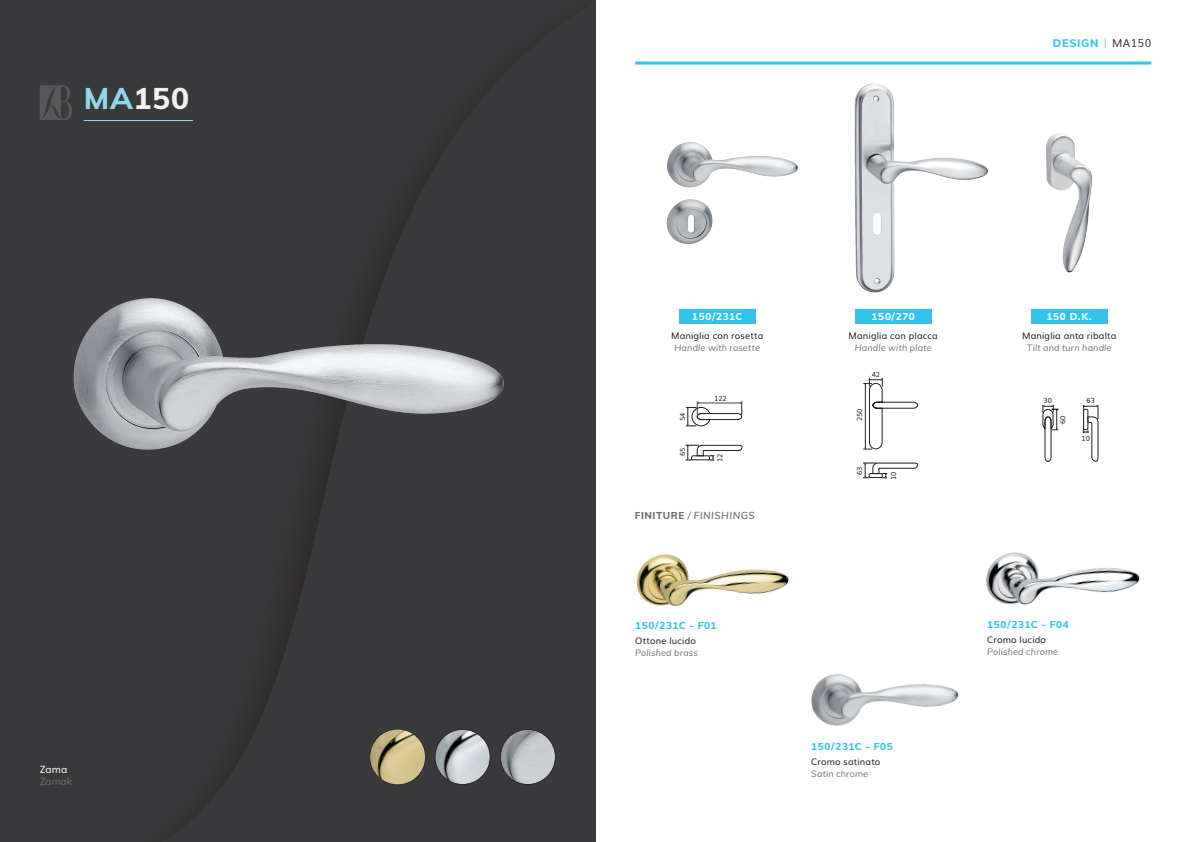
<style>
.page{position:relative;width:1191px;height:842px;background:#fff}
.page>*{position:absolute;margin:0;border:0;box-sizing:border-box;transform-origin:0 0}
.t1{font:800 30px "Muli";letter-spacing:.025em;color:#f1f2f2}
.t2{font:800 11px "Muli";letter-spacing:.065em;color:#31c3e9}
.t3{font:800 10px "Muli";letter-spacing:.07em;color:#31c3e9}
.t4{font:800 10px "Muli";letter-spacing:.065em;color:#fff}
.t5{font:italic 600 10px "Muli";letter-spacing:.05em;color:#707172}
.t6{font:italic 10px "Muli";letter-spacing:.01em;color:#707172}
.t7{font:10px "Muli";color:#fff}
.t8{font:9px "Muli";letter-spacing:.02em;color:#231f20}
.t9{font:italic 9px "Muli";letter-spacing:.02em;color:#707172}
.t10{font:7px "Muli";color:#231f20}
.s1{color:#8fd7ed}
.s2{font-weight:400;color:#8fd7ed}
.s3{font-weight:400;color:#3a393b}
.s4{font-weight:800;font-style:normal}
</style>
<div class="page">
<hr style="left:635px;top:62px;width:516px;height:3px;background:#31c3e9">
<div style="left:0;top:0;width:595px;height:842px;background:#3a393b"></div>
<svg style="left:193px;top:0;width:403px;height:842px"></svg>
<hr style="left:84px;top:120px;width:109px;height:1px;background:#8fd7ed">
<img style="left:435px;top:730px;width:55px;height:54px;border-radius:27px">
<div style="left:435px;top:729px;width:55px;height:56px;border:1px solid #2c2a2c;border-radius:50%"></div>
<img style="left:500px;top:730px;width:55px;height:54px;border-radius:27px">
<div style="left:500px;top:729px;width:56px;height:56px;border:1px solid #2c2a2c;border-radius:50%"></div>
<img style="left:370px;top:729px;width:55px;height:56px;border-radius:28px">
<div style="left:369px;top:729px;width:57px;height:56px;border:1px solid #2c2a2c;border-radius:50%"></div>
<img style="left:73px;top:280px;width:454px;height:183px">
<svg style="left:40px;top:85px;width:32px;height:35px"></svg>
<div style="left:679px;top:309px;width:76px;height:15px;background:#31c3e9"></div>
<div style="left:855px;top:309px;width:76px;height:15px;background:#31c3e9"></div>
<div style="left:1031px;top:309px;width:76px;height:15px;background:#31c3e9"></div>
<svg style="left:863px;top:378px;width:55px;height:72px"></svg>
<svg style="left:863px;top:463px;width:55px;height:16px"></svg>
<svg style="left:685px;top:401px;width:57px;height:60px"></svg>
<svg style="left:1083px;top:405px;width:15px;height:57px"></svg>
<svg style="left:1042px;top:405px;width:16px;height:57px"></svg>
<img style="left:854px;top:83px;width:134px;height:210px">
<img style="left:666px;top:142px;width:132px;height:102px">
<img style="left:1046px;top:133px;width:46px;height:140px">
<img style="left:986px;top:552px;width:154px;height:53px">
<img style="left:636px;top:554px;width:153px;height:53px">
<img style="left:811px;top:674px;width:148px;height:52px">
<p class="t1" style="left:84px;top:76px;width:107px"><span class="s1">MA</span>150</p>
<p class="t7" style="left:40px;top:761px;width:29px">Zama</p>
<p class="t6" style="left:40px;top:774px;width:34px">Zamak</p>
<p class="t2" style="left:1053px;top:35px;width:100px">DESIGN <span class="s2">|</span> <span class="s3">MA150</span></p>
<p class="t4" style="left:692px;top:309px;width:52px">150/231C</p>
<p class="t4" style="left:871px;top:309px;width:45px">150/270</p>
<p class="t4" style="left:1046px;top:309px;width:47px">150 D.K.</p>
<p class="t8" style="left:671px;top:328px;width:94px">Maniglia con rosetta</p>
<p class="t9" style="left:674px;top:341px;width:87px">Handle with rosette</p>
<p class="t10" style="left:677px;top:421px;width:10px;rotate:-90deg">54</p>
<p class="t10" style="left:677px;top:456px;width:10px;rotate:-90deg">65</p>
<p class="t10" style="left:714px;top:393px;width:14px">122</p>
<p class="t10" style="left:714px;top:462px;width:10px;rotate:-90deg">12</p>
<p class="t5" style="left:635px;top:508px;width:121px"><span class="s4">FINITURE</span> / FINISHINGS</p>
<p class="t3" style="left:635px;top:618px;width:83px">150/231C - F01</p>
<p class="t8" style="left:635px;top:633px;width:62px">Ottone lucido</p>
<p class="t9" style="left:635px;top:646px;width:64px">Polished brass</p>
<p class="t8" style="left:848px;top:328px;width:91px">Maniglia con placca</p>
<p class="t9" style="left:854px;top:341px;width:78px">Handle with plate</p>
<p class="t10" style="left:871px;top:369px;width:10px">42</p>
<p class="t10" style="left:854px;top:421px;width:14px;rotate:-90deg">250</p>
<p class="t10" style="left:854px;top:475px;width:10px;rotate:-90deg">63</p>
<p class="t10" style="left:888px;top:480px;width:10px;rotate:-90deg">10</p>
<p class="t3" style="left:811px;top:739px;width:83px">150/231C - F05</p>
<p class="t8" style="left:811px;top:754px;width:71px">Cromo satinato</p>
<p class="t9" style="left:811px;top:767px;width:58px">Satin chrome</p>
<p class="t8" style="left:1022px;top:328px;width:96px">Maniglia anta ribalta</p>
<p class="t9" style="left:1027px;top:341px;width:86px">Tilt and turn handle</p>
<p class="t10" style="left:1043px;top:395px;width:10px">30</p>
<p class="t10" style="left:1086px;top:395px;width:10px">63</p>
<p class="t10" style="left:1057px;top:424px;width:10px;rotate:-90deg">60</p>
<p class="t10" style="left:1081px;top:433px;width:10px">10</p>
<p class="t3" style="left:987px;top:617px;width:83px">150/231C - F04</p>
<p class="t8" style="left:987px;top:633px;width:60px">Cromo lucido</p>
<p class="t9" style="left:987px;top:645px;width:72px">Polished chrome</p>
</div>
